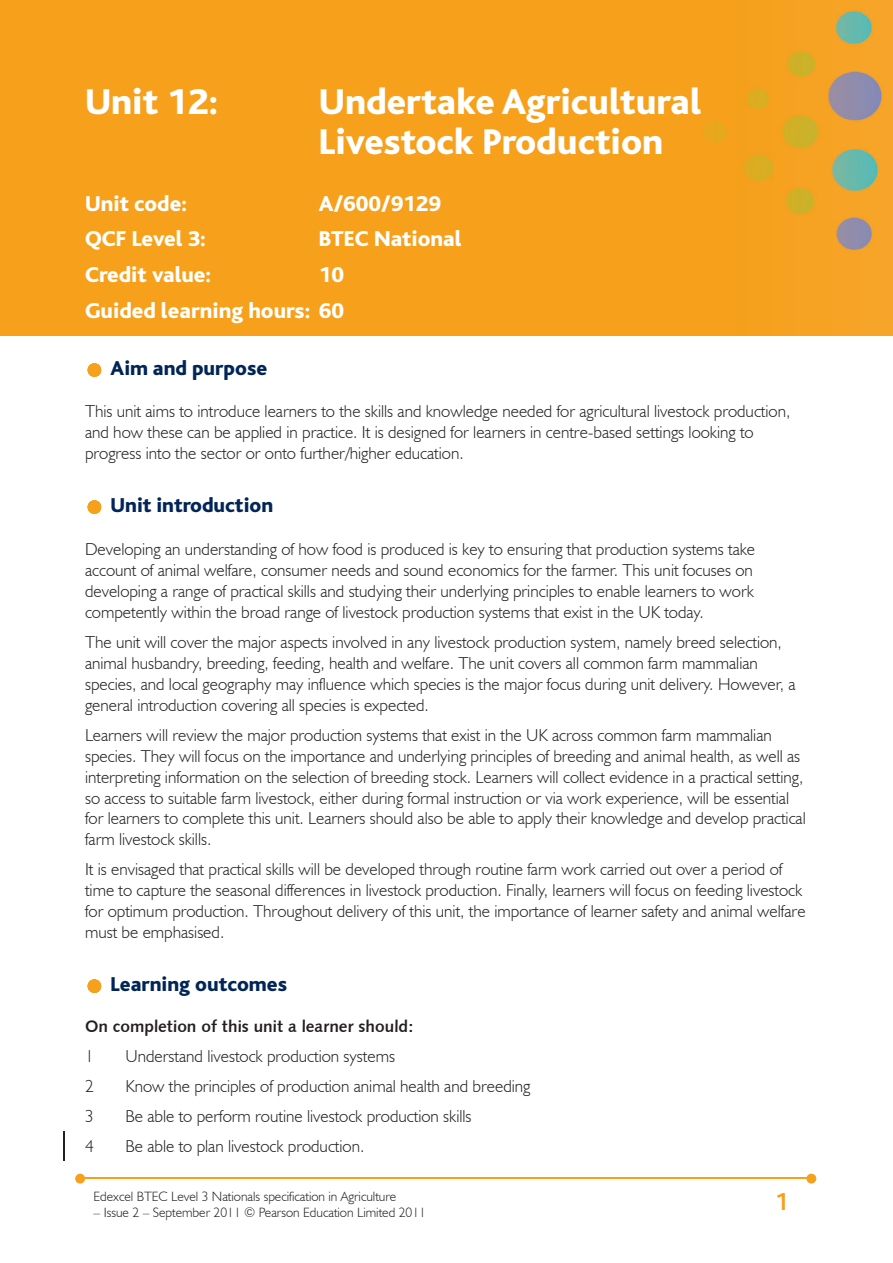
<style>
.page{position:relative;width:893px;height:1263px;background:#fff}
.page>*{position:absolute;margin:0;border:0;box-sizing:border-box;transform-origin:0 0}
.t1{font:800 37.5px/40.5px "Bliss";color:#fff}
.t2{font:700 25.5px "Bliss";color:#f6a01b}
.t3{font:800 22.5px/35.7px "Bliss";color:#fff;text-align:right}
.t4{font:800 21px "Bliss";color:#002556}
.t5{font:300 17.25px/21px "Humanist 521 BT";color:#231f20}
.t6{font:16.5px "Humanist 531 BT Bold A";color:#231f20}
.t7{font:300 13.5px "Humanist 521 BT";color:#231f20}
</style>
<div class="page">
<img style="left:0;top:0;width:893px;height:336px">
<hr style="left:83px;top:1178px;width:727px;height:1px;background:#f6a01b">
<svg style="left:806px;top:1174px;width:10px;height:9px"></svg>
<svg style="left:75px;top:1174px;width:10px;height:9px"></svg>
<svg style="left:88px;top:363px;width:13px;height:14px"></svg>
<svg style="left:88px;top:500px;width:13px;height:14px"></svg>
<svg style="left:88px;top:979px;width:13px;height:14px"></svg>
<hr style="left:63px;top:1131px;width:2px;height:30px;background:#231f20">
<h1 class="t1" style="left:85px;top:82px;width:135px">Unit 12:</h1>
<h1 class="t1" style="left:319px;top:82px;width:384px">Undertake Agricultural<br>Livestock Production</h1>
<h3 class="t3" style="left:85px;top:186px;width:104px">Unit code:</h3>
<h3 class="t3" style="left:319px;top:186px;width:124px">A/600/9129</h3>
<h3 class="t3" style="left:85px;top:222px;width:122px">QCF Level 3:</h3>
<h3 class="t3" style="left:319px;top:222px;width:144px">BTEC National</h3>
<h3 class="t3" style="left:85px;top:257px;width:128px">Credit value:</h3>
<h3 class="t3" style="left:85px;top:257px;width:261px">10<br>Guided learning hours: 60</h3>
<p class="t4" style="left:111px;top:357px;width:158px">Aim and purpose</p>
<p class="t5" style="left:85px;top:401px;width:707px">This unit aims to introduce learners to the skills and knowledge needed for agricultural livestock production, and how these can be applied in practice. It is designed for learners in centre-based settings looking to progress into the sector or onto further/higher education.</p>
<p class="t4" style="left:111px;top:494px;width:164px">Unit introduction</p>
<p class="t5" style="left:85px;top:538px;width:672px">Developing an understanding of how food is produced is key to ensuring that production systems take account of animal welfare, consumer needs and sound economics for the farmer. This unit focuses on developing a range of practical skills and studying their underlying principles to enable learners to work competently within the broad range of livestock production systems that exist in the UK today.</p>
<p class="t5" style="left:85px;top:631px;width:712px">The unit will cover the major aspects involved in any livestock production system, namely breed selection, animal husbandry, breeding, feeding, health and welfare. The unit covers all common farm mammalian species, and local geography may influence which species is the major focus during unit delivery. However, a general introduction covering all species is expected.</p>
<p class="t5" style="left:85px;top:724px;width:722px">Learners will review the major production systems that exist in the UK across common farm mammalian species. They will focus on the importance and underlying principles of breeding and animal health, as well as interpreting information on the selection of breeding stock. Learners will collect evidence in a practical setting, so access to suitable farm livestock, either during formal instruction or via work experience, will be essential for learners to complete this unit. Learners should also be able to apply their knowledge and develop practical farm livestock skills.</p>
<p class="t5" style="left:85px;top:859px;width:722px">It is envisaged that practical skills will be developed through routine farm work carried out over a period of time to capture the seasonal differences in livestock production. Finally, learners will focus on feeding livestock for optimum production. Throughout delivery of this unit, the importance of learner safety and animal welfare must be emphasised.</p>
<p class="t4" style="left:111px;top:973px;width:178px">Learning outcomes</p>
<p class="t6" style="left:85px;top:1016px;width:330px">On completion of this unit a learner should:</p>
<p class="t5" style="left:85px;top:1045px;width:10px">1</p>
<p class="t5" style="left:125px;top:1045px;width:271px">Understand livestock production systems</p>
<p class="t5" style="left:85px;top:1075px;width:10px">2</p>
<p class="t5" style="left:125px;top:1075px;width:406px">Know the principles of production animal health and breeding</p>
<p class="t5" style="left:85px;top:1105px;width:10px">3</p>
<p class="t5" style="left:125px;top:1105px;width:348px">Be able to perform routine livestock production skills</p>
<p class="t5" style="left:85px;top:1135px;width:10px">4</p>
<p class="t5" style="left:125px;top:1135px;width:240px">Be able to plan livestock production.</p>
<p class="t7" style="left:94px;top:1188px;width:304px">Edexcel BTEC Level 3 Nationals specification in Agriculture</p>
<p class="t7" style="left:94px;top:1204px;width:334px">– Issue 2 – September 2011 © Pearson Education Limited 2011</p>
<h2 class="t2" style="left:775px;top:1188px;width:15px">1</h2>
</div>
